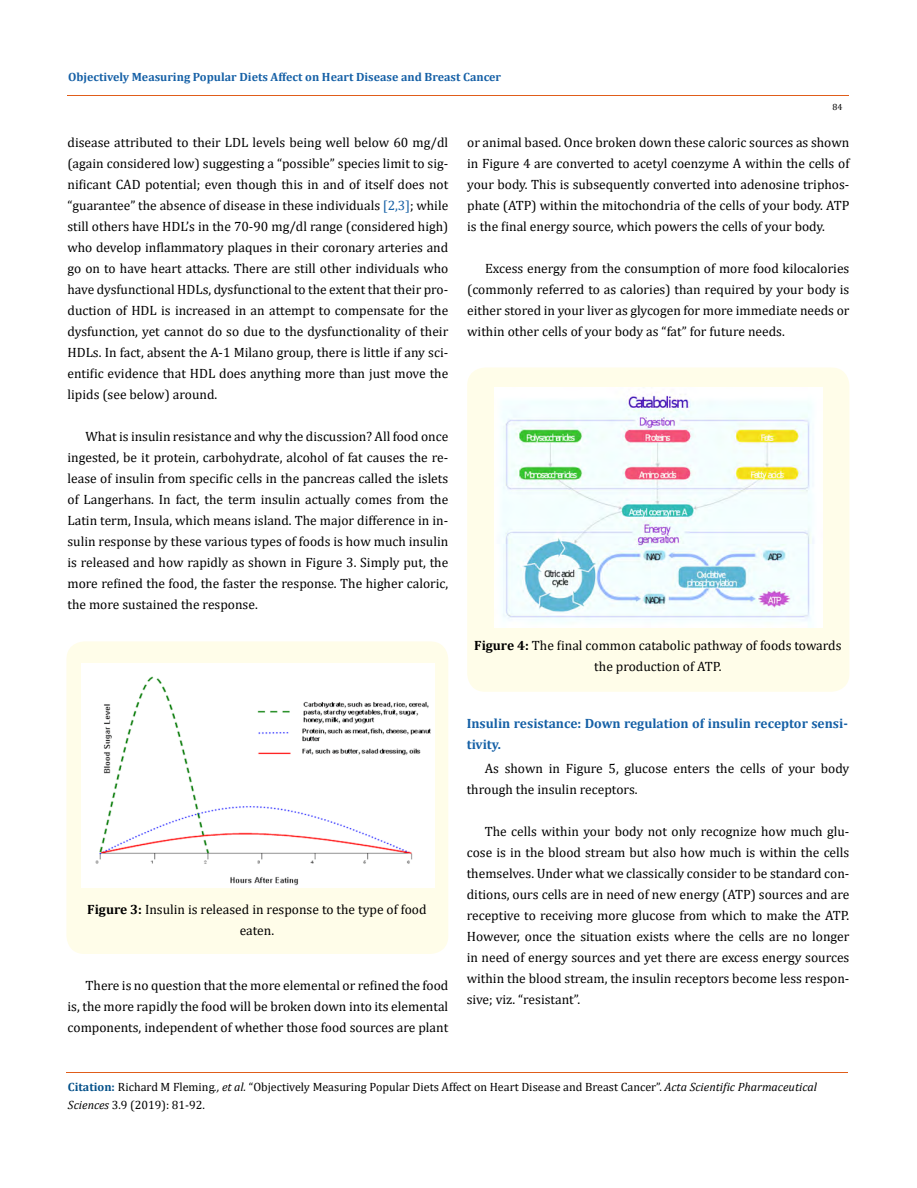
<style>
.page{position:relative;width:917px;height:1188px;background:#fff}
.page>*{position:absolute;margin:0;border:0;box-sizing:border-box;transform-origin:0 0}
.t1{font:13.5px/21px "Cambria";color:#000;text-align:justify}
.t2{font:700 13.5px/21px "Cambria";color:#1560a6}
.t3{font:12px/18px "Cambria";color:#000}
.t4{font:700 12px "Cambria";color:#1560a6}
.t5{font:9px "Cambria";color:#000}
.s1{color:#1560a6}
.s2{font-weight:700}
.s3{font-weight:700;color:#035089}
.s4{font-style:italic}
</style>
<div class="page">
<hr style="left:66px;top:1072px;width:782px;height:1px;background:#e05d1a">
<hr style="left:67px;top:95px;width:782px;height:1px;background:#e05d1a">
<div style="left:66px;top:641px;width:382px;height:313px;background:#fffde9;border-radius:18px"></div>
<img style="left:81px;top:664px;width:353px;height:223px">
<div style="left:467px;top:368px;width:382px;height:324px;background:#fffde9;border-radius:18px"></div>
<img style="left:494px;top:388px;width:328px;height:240px">
<p class="t4" style="left:68px;top:69px;width:434px">Objectively Measuring Popular Diets Affect on Heart Disease and Breast Cancer</p>
<p class="t5" style="left:832px;top:101px;width:11px">84</p>
<p class="t1" style="left:67px;top:132px;width:382px">disease attributed to their LDL levels being well below 60 mg/dl (again considered low) suggesting a “possible” species limit to sig&shy;nificant CAD potential; even though this in and of itself does not “guarantee” the absence of disease in these individuals <span class="s1">[2,3]</span>; while still others have HDL’s in the 70-90 mg/dl range (considered high) who develop inflammatory plaques in their coronary arteries and go on to have heart attacks. There are still other individuals who have dysfunctional HDLs, dysfunctional to the extent that their pro&shy;duction of HDL is increased in an attempt to compensate for the dysfunction, yet cannot do so due to the dysfunctionality of their HDLs. In fact, absent the A-1 Milano group, there is little if any sci&shy;entific evidence that HDL does anything more than just move the lipids (see below) around.</p>
<p class="t1" style="left:67px;top:426px;width:382px;text-indent:18px">What is insulin resistance and why the discussion? All food once ingested, be it protein, carbohydrate, alcohol of fat causes the re&shy;lease of insulin from specific cells in the pancreas called the islets of Langerhans. In fact, the term insulin actually comes from the Latin term, Insula, which means island. The major difference in in&shy;sulin response by these various types of foods is how much insulin is released and how rapidly as shown in Figure 3. Simply put, the more refined the food, the faster the response. The higher caloric, the more sustained the response.</p>
<p class="t1" style="left:87px;top:898px;width:341px;text-align:center"><span class="s2">Figure 3:</span> Insulin is released in response to the type of food eaten.</p>
<p class="t1" style="left:68px;top:975px;width:382px;text-indent:18px">There is no question that the more elemental or refined the food is, the more rapidly the food will be broken down into its elemental components, independent of whether those food sources are plant</p>
<p class="t1" style="left:467px;top:132px;width:384px">or animal based. Once broken down these caloric sources as shown in Figure 4 are converted to acetyl coenzyme A within the cells of your body. This is subsequently converted into adenosine triphos&shy;phate (ATP) within the mitochondria of the cells of your body. ATP is the final energy source, which powers the cells of your body.</p>
<p class="t1" style="left:467px;top:258px;width:384px;text-indent:18px">Excess energy from the consumption of more food kilocalories (commonly referred to as calories) than required by your body is either stored in your liver as glycogen for more immediate needs or within other cells of your body as “fat” for future needs.</p>
<p class="t1" style="left:474px;top:635px;width:369px;text-align:center"><span class="s2">Figure 4:</span> The final common catabolic pathway of foods towards the production of ATP.</p>
<p class="t2" style="left:466px;top:713px;width:382px">Insulin resistance: Down regulation of insulin receptor sensi&shy;tivity.</p>
<p class="t1" style="left:467px;top:758px;width:384px;text-indent:18px">As shown in Figure 5, glucose enters the cells of your body through the insulin receptors.</p>
<p class="t1" style="left:466px;top:821px;width:384px;text-indent:18px">The cells within your body not only recognize how much glu&shy;cose is in the blood stream but also how much is within the cells themselves. Under what we classically consider to be standard con&shy;ditions, ours cells are in need of new energy (ATP) sources and are receptive to receiving more glucose from which to make the ATP.<br>However, once the situation exists where the cells are no longer in need of energy sources and yet there are excess energy sources within the blood stream, the insulin receptors become less respon&shy;sive; viz. “resistant”.</p>
<p class="t3" style="left:68px;top:1077px;width:750px"><span class="s3">Citation:</span> Richard M Fleming<span class="s4">., et al.</span> “Objectively Measuring Popular Diets Affect on Heart Disease and Breast Cancer”. <span class="s4">Acta Scientific Pharmaceutical<br>Sciences</span> 3.9 (2019): 81-92.</p>
</div>
